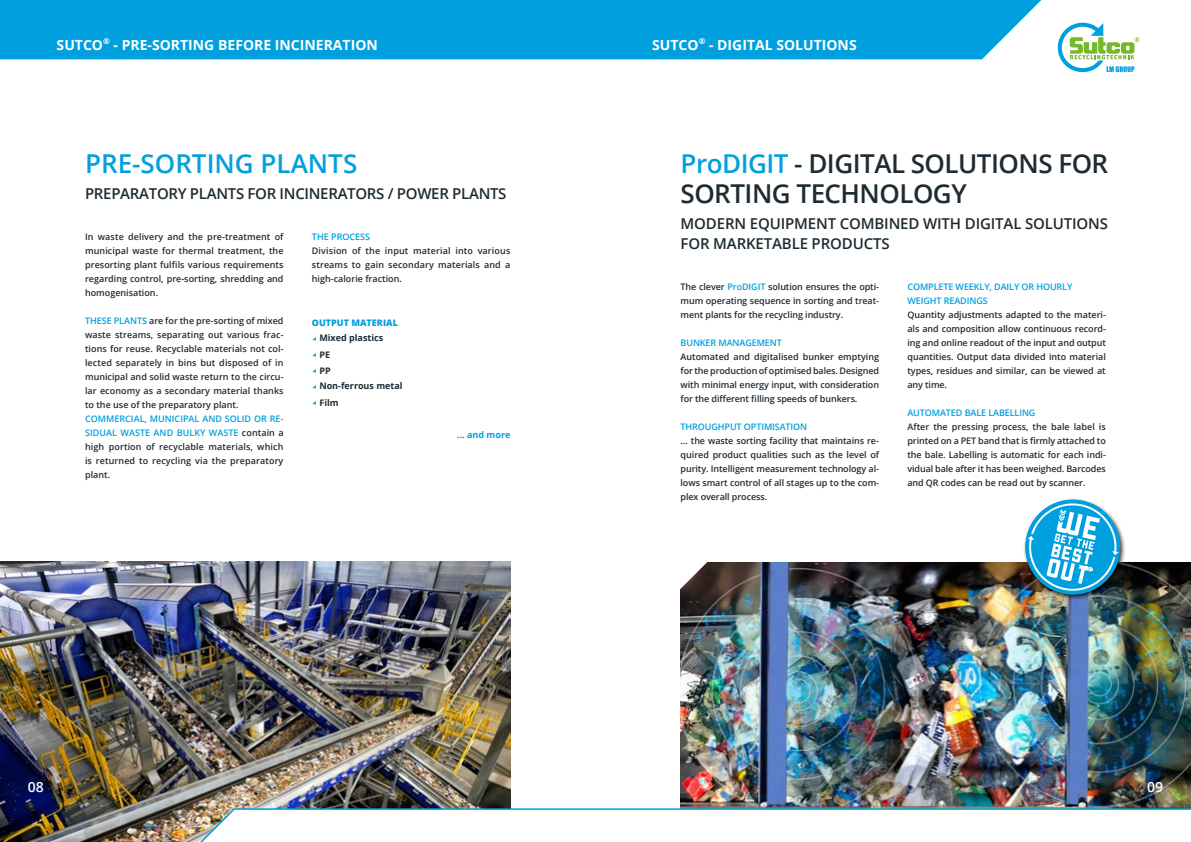
<style>
.page{position:relative;width:1191px;height:842px;background:#fff}
.page>*{position:absolute;margin:0;border:0;box-sizing:border-box;transform-origin:0 0}
.t1{font:600 26px/30px "Open Sans";letter-spacing:-.02em;color:#1e2b33}
.t2{font:600 26px "Open Sans";color:#00a0de}
.t3{font:600 15px/20px "Open Sans";letter-spacing:-.01em;color:#1e2b33}
.t4{font:700 14px "Open Sans";color:#fff}
.t5{font:600 14px "Open Sans";color:#fff}
.t6{font:600 9px/14px "Open Sans";letter-spacing:-.005em;color:#1e2b33;text-align:justify}
.t7{font:600 9px/14px "Open Sans";letter-spacing:-.01em;color:#00a0de}
.t8{font:800 9px/15px "Open Sans";color:#00a0de}
.t9{font:700 9px/16px "Open Sans";color:#1e2b33}
.t10{font:700 9px "Open Sans";color:#00a0de}
.s1{color:#00a0de}
.s2{font-family:"Sutco Aufzaehlung";font-weight:400}
.s3{font-weight:700;color:#1e2b33}
.s4{font-family:"Sutco Aufzaehlung";font-weight:400;color:#00a0de}
</style>
<div class="page">
<img style="left:680px;top:562px;width:511px;height:245px">
<img style="left:1020px;top:499px;width:104px;height:100px">
<img style="left:0;top:562px;width:510px;height:280px">
<div style="left:0;top:0;width:1041px;height:59px;background:#00a0de"></div>
<svg style="left:1057px;top:23px;width:82px;height:49px"></svg>
<svg style="left:169px;top:807px;width:1022px;height:35px"></svg>
<svg style="left:680px;top:562px;width:32px;height:48px"></svg>
<h3 class="t4" style="left:57px;top:35px;width:323px">SUTCO<sup>®</sup> - PRE-SORTING BEFORE INCINERATION</h3>
<h3 class="t4" style="left:652px;top:35px;width:206px">SUTCO<sup>®</sup> - DIGITAL SOLUTIONS</h3>
<h1 class="t2" style="left:85px;top:146px;width:274px">PRE-SORTING PLANTS</h1>
<h2 class="t3" style="left:85px;top:183px;width:423px">PREPARATORY PLANTS FOR INCINERATORS / POWER PLANTS</h2>
<p class="t6" style="left:85px;top:229px;width:200px">In waste delivery and the pre-treatment of municipal waste for thermal treatment, the presorting plant fulfils various requirements regarding control, pre-sorting, shredding and homogenisation.</p>
<p class="t6" style="left:85px;top:313px;width:200px"><span class="s1">THESE PLANTS</span> are for the pre-sorting of mixed waste streams, separating out various frac&shy;tions for reuse. Recyclable materials not col&shy;lected separately in bins but disposed of in municipal and solid waste return to the circu&shy;lar economy as a secondary material thanks to the use of the preparatory plant.</p>
<p class="t6" style="left:85px;top:411px;width:200px"><span class="s1">COMMERCIAL, MUNICIPAL AND SOLID OR RE-SIDUAL WASTE AND BULKY WASTE</span> contain a high portion of recyclable materials, which is returned to recycling via the preparatory plant.</p>
<p class="t7" style="left:312px;top:229px;width:60px">THE PROCESS</p>
<p class="t6" style="left:312px;top:243px;width:200px">Division of the input material into various streams to gain secondary materials and a high-calorie fraction.</p>
<p class="t8" style="left:312px;top:314px;width:87px">OUTPUT MATERIAL <span class="s2">a</span> <span class="s3">Mixed plastics</span></p>
<p class="t9" style="left:312px;top:346px;width:20px"><span class="s4">a</span> PE <span class="s4">a</span> PP</p>
<p class="t9" style="left:312px;top:377px;width:92px;line-height:17px"><span class="s4">a</span> Non-ferrous metal <span class="s4">a</span> Film</p>
<p class="t10" style="left:457px;top:428px;width:55px">... and more</p>
<h1 class="t1" style="left:680px;top:148px;width:429px"><span class="s1">ProDIGIT</span> - DIGITAL SOLUTIONS FOR<br>SORTING TECHNOLOGY</h1>
<h2 class="t3" style="left:680px;top:213px;width:429px">MODERN EQUIPMENT COMBINED WITH DIGITAL SOLUTIONS<br>FOR MARKETABLE PRODUCTS</h2>
<p class="t6" style="left:680px;top:279px;width:200px">The clever <span class="s1">ProDIGIT</span> solution ensures the opti&shy;mum operating sequence in sorting and treat&shy;ment plants for the recycling industry.</p>
<p class="t7" style="left:680px;top:335px;width:103px">BUNKER MANAGEMENT</p>
<p class="t6" style="left:680px;top:349px;width:200px">Automated and digitalised bunker emptying for the production of optimised bales. Designed with minimal energy input, with consideration for the different filling speeds of bunkers.</p>
<p class="t7" style="left:680px;top:419px;width:128px">THROUGHPUT OPTIMISATION</p>
<p class="t6" style="left:680px;top:433px;width:200px">… the waste sorting facility that maintains re&shy;quired product qualities such as the level of purity. Intelligent measurement technology al&shy;lows smart control of all stages up to the com&shy;plex overall process.</p>
<p class="t7" style="left:907px;top:279px;width:166px">COMPLETE WEEKLY, DAILY OR HOURLY<br>WEIGHT READINGS</p>
<p class="t6" style="left:907px;top:307px;width:200px">Quantity adjustments adapted to the materi&shy;als and composition allow continuous record&shy;ing and online readout of the input and output quantities. Output data divided into material types, residues and similar, can be viewed at any time.</p>
<p class="t7" style="left:907px;top:405px;width:130px">AUTOMATED BALE LABELLING</p>
<p class="t6" style="left:907px;top:419px;width:200px">After the pressing process, the bale label is printed on a PET band that is firmly attached to the bale. Labelling is automatic for each indi&shy;vidual bale after it has been weighed. Barcodes and QR codes can be read out by scanner.</p>
<h3 class="t5" style="left:28px;top:777px;width:17px">08</h3>
<h3 class="t5" style="left:1147px;top:777px;width:17px">09</h3>
</div>
